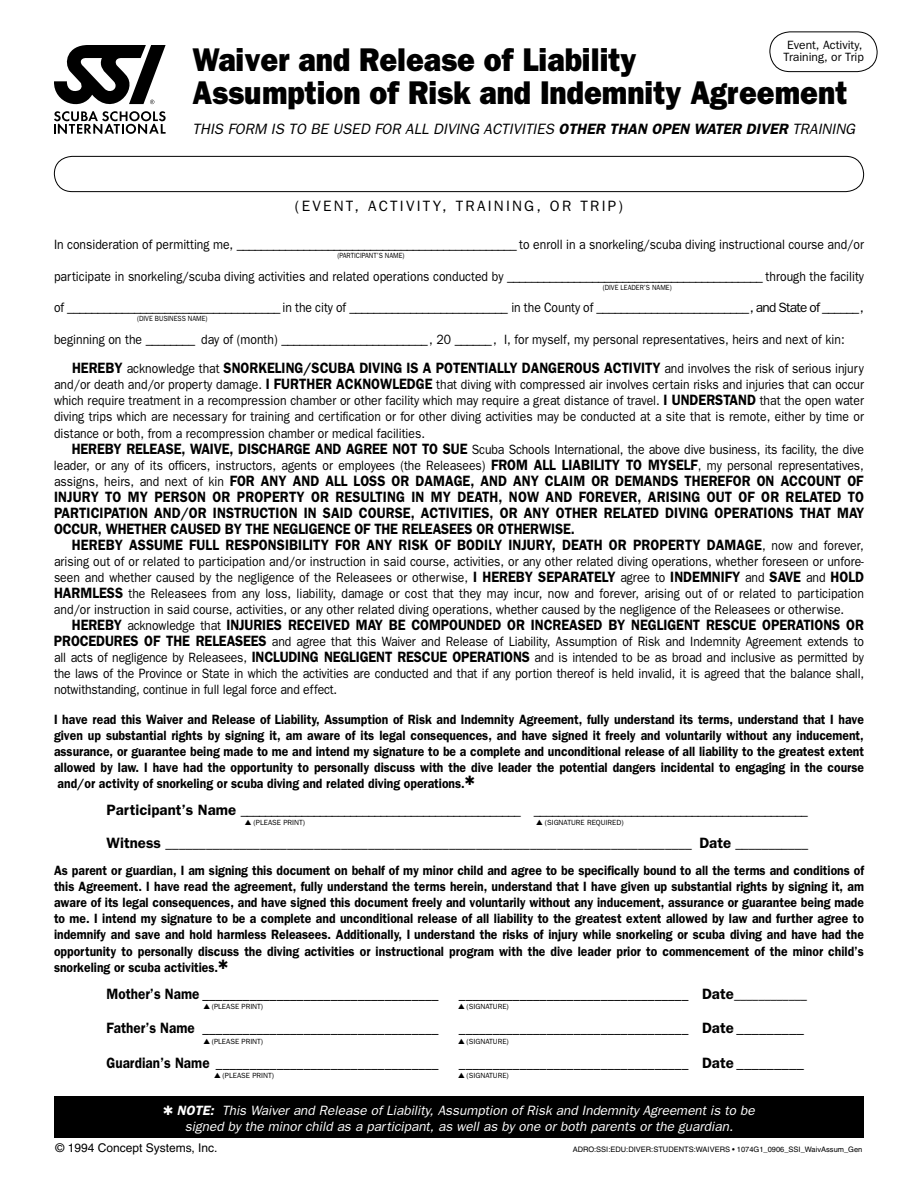
<style>
.page{position:relative;width:918px;height:1188px;background:#fff}
.page>*{position:absolute;margin:0;border:0;box-sizing:border-box;transform-origin:0 0}
.t1{font:800 33px/33px "Franklin Gothic";color:#000;scale:.9 1}
.t2{font:600 15px "Franklin Gothic";color:#000;scale:.9 1}
.t3{font:italic 15px "Franklin Gothic";color:#000}
.t4{font:15px "Franklin Gothic";letter-spacing:.15em;color:#000}
.t5{font:13.5px/16px "Franklin Gothic";color:#000;text-align:justify;scale:.9 1}
.t6{font:600 13.5px/16.2px "Franklin Gothic";color:#000;text-align:justify;scale:.9 1}
.t7{font:italic 13.5px/16.2px "Franklin Gothic";color:#fff}
.t8{font:13.5px "Franklin Gothic";color:#000}
.t9{font:12px/12px "Franklin Gothic";color:#000;text-align:center}
.t10{font:12px "Helvetica";color:#000}
.t11{font:7.5px "Franklin Gothic";color:#000}
.t12{font:7.5px "Helvetica";color:#000}
.t13{font:7.5px "Franklin Gothic";color:#000;scale:.9 1}
.s1{font-weight:600}
.s2{font-weight:400;font-size:13.5px}
.s3{font-weight:600;font-size:15px}
.s4{font-size:15px}
.s5{font-weight:400}
.s6{font-weight:400;font-style:italic;font-size:13.5px}
</style>
<div class="page">
<div style="left:54px;top:1096px;width:810px;height:42px;background:#000"></div>
<svg style="left:54px;top:156px;width:810px;height:36px"></svg>
<svg style="left:769px;top:31px;width:109px;height:41px"></svg>
<svg style="left:54px;top:45px;width:112px;height:89px"></svg>
<p class="t9" style="left:784px;top:38px;width:82px">Event, Activity,<br>Training, or Trip</p>
<p class="t1" style="left:193px;top:43px;width:729px">Waiver and Release of Liability<br>Assumption of Risk and Indemnity Agreement</p>
<p class="t3" style="left:193px;top:121px;width:664px">THIS FORM IS TO BE USED FOR ALL DIVING ACTIVITIES <span class="s1">OTHER THAN OPEN WATER DIVER</span> TRAINING</p>
<p class="t4" style="left:295px;top:198px;width:330px">(EVENT, ACTIVITY, TRAINING, OR TRIP)</p>
<p class="t5" style="left:54px;top:236px;width:902px">In consideration of permitting me, ______________________________________________ to enroll in a snorkeling/scuba diving instructional course and/or</p>
<p class="t13" style="left:337px;top:251px;width:76px">(PARTICIPANT’S NAME)</p>
<p class="t5" style="left:54px;top:268px;width:902px">participate in snorkeling/scuba diving activities and related operations conducted by __________________________________________ through the facility</p>
<p class="t13" style="left:603px;top:283px;width:78px">(DIVE LEADER’S NAME)</p>
<p class="t5" style="left:54px;top:299px;width:902px">of ___________________________________ in the city of __________________________ in the County of _________________________, and State of ______,</p>
<p class="t13" style="left:137px;top:314px;width:80px">(DIVE BUSINESS NAME)</p>
<p class="t5" style="left:54px;top:331px;width:880px">beginning on the ________ day of (month) ________________________, 20 ______, I, for myself, my personal representatives, heirs and next of kin:</p>
<p class="t2" style="left:72px;top:359px;width:881px">HEREBY <span class="s2">acknowledge that</span> SNORKELING/SCUBA DIVING IS A POTENTIALLY DANGEROUS ACTIVITY <span class="s2">and involves the risk of serious injury</span></p>
<p class="t5" style="left:54px;top:376px;width:902px">and/or death and/or property damage. <span class="s3">I FURTHER ACKNOWLEDGE</span> that diving with compressed air involves certain risks and injuries that can occur</p>
<p class="t5" style="left:54px;top:393px;width:901px">which require treatment in a recompression chamber or other facility which may require a great distance of travel. <span class="s3">I UNDERSTAND</span> that the open water</p>
<p class="t5" style="left:54px;top:409px;width:901px">diving trips which are necessary for training and certification or for other diving activities may be conducted at a site that is remote, either by time or</p>
<p class="t5" style="left:54px;top:425px;width:414px">distance or both, from a recompression chamber or medical facilities.</p>
<p class="t5" style="left:72px;top:441px;width:882px"><span class="s3">HEREBY RELEASE, WAIVE, DISCHARGE AND AGREE NOT TO SUE</span> Scuba Schools International, the above dive business, its facility, the dive</p>
<p class="t5" style="left:54px;top:457px;width:901px">leader, or any of its officers, instructors, agents or employees (the Releasees) <span class="s3">FROM ALL LIABILITY TO MYSELF</span>, my personal representatives,</p>
<p class="t2" style="left:54px;top:472px;width:901px"><span class="s2">assigns, heirs, and next of kin</span> FOR ANY AND ALL LOSS OR DAMAGE, AND ANY CLAIM OR DEMANDS THEREFOR ON ACCOUNT OF</p>
<p class="t2" style="left:54px;top:488px;width:902px">INJURY TO MY PERSON OR PROPERTY OR RESULTING IN MY DEATH, NOW AND FOREVER, ARISING OUT OF OR RELATED TO</p>
<p class="t2" style="left:54px;top:504px;width:902px">PARTICIPATION AND/OR INSTRUCTION IN SAID COURSE, ACTIVITIES, OR ANY OTHER RELATED DIVING OPERATIONS THAT MAY</p>
<p class="t2" style="left:54px;top:520px;width:580px">OCCUR, WHETHER CAUSED BY THE NEGLIGENCE OF THE RELEASEES OR OTHERWISE.</p>
<p class="t2" style="left:72px;top:536px;width:881px">HEREBY ASSUME FULL RESPONSIBILITY FOR ANY RISK OF BODILY INJURY, DEATH OR PROPERTY DAMAGE<span class="s2">, now and forever,</span></p>
<p class="t5" style="left:54px;top:553px;width:902px">arising out of or related to participation and/or instruction in said course, activities, or any other related diving operations, whether foreseen or unfore&shy;seen and whether caused by the negligence of the Releasees or otherwise, <span class="s3">I HEREBY SEPARATELY</span> agree to <span class="s3">INDEMNIFY</span> and <span class="s3">SAVE</span> and <span class="s3">HOLD HARMLESS</span> the Releasees from any loss, liability, damage or cost that they may incur, now and forever, arising out of or related to participation and/or instruction in said course, activities, or any other related diving operations, whether caused by the negligence of the Releasees or otherwise.</p>
<p class="t2" style="left:72px;top:616px;width:882px">HEREBY <span class="s2">acknowledge that</span> INJURIES RECEIVED MAY BE COMPOUNDED OR INCREASED BY NEGLIGENT RESCUE OPERATIONS OR</p>
<p class="t5" style="left:54px;top:633px;width:902px"><span class="s3">PROCEDURES OF THE RELEASEES</span> and agree that this Waiver and Release of Liability, Assumption of Risk and Indemnity Agreement extends to all acts of negligence by Releasees, <span class="s3">INCLUDING NEGLIGENT RESCUE OPERATIONS</span> and is intended to be as broad and inclusive as permitted by the laws of the Province or State in which the activities are conducted and that if any portion thereof is held invalid, it is agreed that the balance shall, notwithstanding, continue in full legal force and effect.</p>
<p class="t6" style="left:54px;top:711px;width:902px">I have read this Waiver and Release of Liability, Assumption of Risk and Indemnity Agreement, fully understand its terms, understand that I have given up substantial rights by signing it, am aware of its legal consequences, and have signed it freely and voluntarily without any inducement, assurance, or guarantee being made to me and intend my signature to be a complete and unconditional release of all liability to the greatest extent allowed by law. I have had the opportunity to personally discuss with the dive leader the potential dangers incidental to engaging in the course and/or activity of snorkeling or scuba diving and related diving operations.</p>
<p class="t8" style="left:106px;top:802px;width:703px"><span class="s3">Participant’s Name</span> ______________________________________________ _____________________________________________</p>
<p class="t11" style="left:254px;top:818px;width:53px">(PLEASE PRINT)</p>
<p class="t11" style="left:545px;top:818px;width:80px">(SIGNATURE REQUIRED)</p>
<p class="t6" style="left:54px;top:830px;width:902px;line-height:26.7px;text-align:center"><span class="s4">Witness</span> <span class="s5">______________________________________________________________________________</span> <span class="s4">Date</span> <span class="s5">___________<br></span>As parent or guardian, I am signing this document on behalf of my minor child and agree to be specifically bound to all the terms and conditions of</p>
<p class="t6" style="left:54px;top:878px;width:902px">this Agreement. I have read the agreement, fully understand the terms herein, understand that I have given up substantial rights by signing it, am aware of its legal consequences, and have signed this document freely and voluntarily without any inducement, assurance or guarantee being made to me. I intend my signature to be a complete and unconditional release of all liability to the greatest extent allowed by law and further agree to indemnify and save and hold harmless Releasees. Additionally, I understand the risks of injury while snorkeling or scuba diving and have had the opportunity to personally discuss the diving activities or instructional program with the dive leader prior to commencement of the minor child’s snorkeling or scuba activities.</p>
<p class="t2" style="left:106px;top:985px;width:371px">Mother’s Name ___________________________________</p>
<p class="t2" style="left:459px;top:985px;width:388px">__________________________________ Date<span class="s6">____________</span></p>
<p class="t11" style="left:212px;top:1003px;width:53px">(PLEASE PRINT)</p>
<p class="t11" style="left:467px;top:1003px;width:44px">(SIGNATURE)</p>
<p class="t2" style="left:106px;top:1019px;width:371px">Father’s Name ___________________________________</p>
<p class="t2" style="left:459px;top:1019px;width:385px">__________________________________ Date _________</p>
<p class="t11" style="left:212px;top:1037px;width:53px">(PLEASE PRINT)</p>
<p class="t11" style="left:467px;top:1037px;width:44px">(SIGNATURE)</p>
<p class="t2" style="left:106px;top:1054px;width:371px">Guardian’s Name _________________________________</p>
<p class="t2" style="left:459px;top:1054px;width:385px">__________________________________ Date _________</p>
<p class="t11" style="left:223px;top:1072px;width:53px">(PLEASE PRINT)</p>
<p class="t11" style="left:467px;top:1072px;width:44px">(SIGNATURE)</p>
<p class="t7" style="left:185px;top:1102px;width:571px;text-indent:-8px"><span class="s1">NOTE:</span> This Waiver and Release of Liability, Assumption of Risk and Indemnity Agreement is to be signed by the minor child as a participant, as well as by one or both parents or the guardian.</p>
<p class="t10" style="left:56px;top:1141px;width:164px">© 1994 Concept Systems, Inc.</p>
<p class="t12" style="left:573px;top:1145px;width:291px">ADRO:SSI:EDU:DIVER:STUDENTS:WAIVERS • 1074G1_0906_SSI_WaivAssum_Gen</p>
</div>
